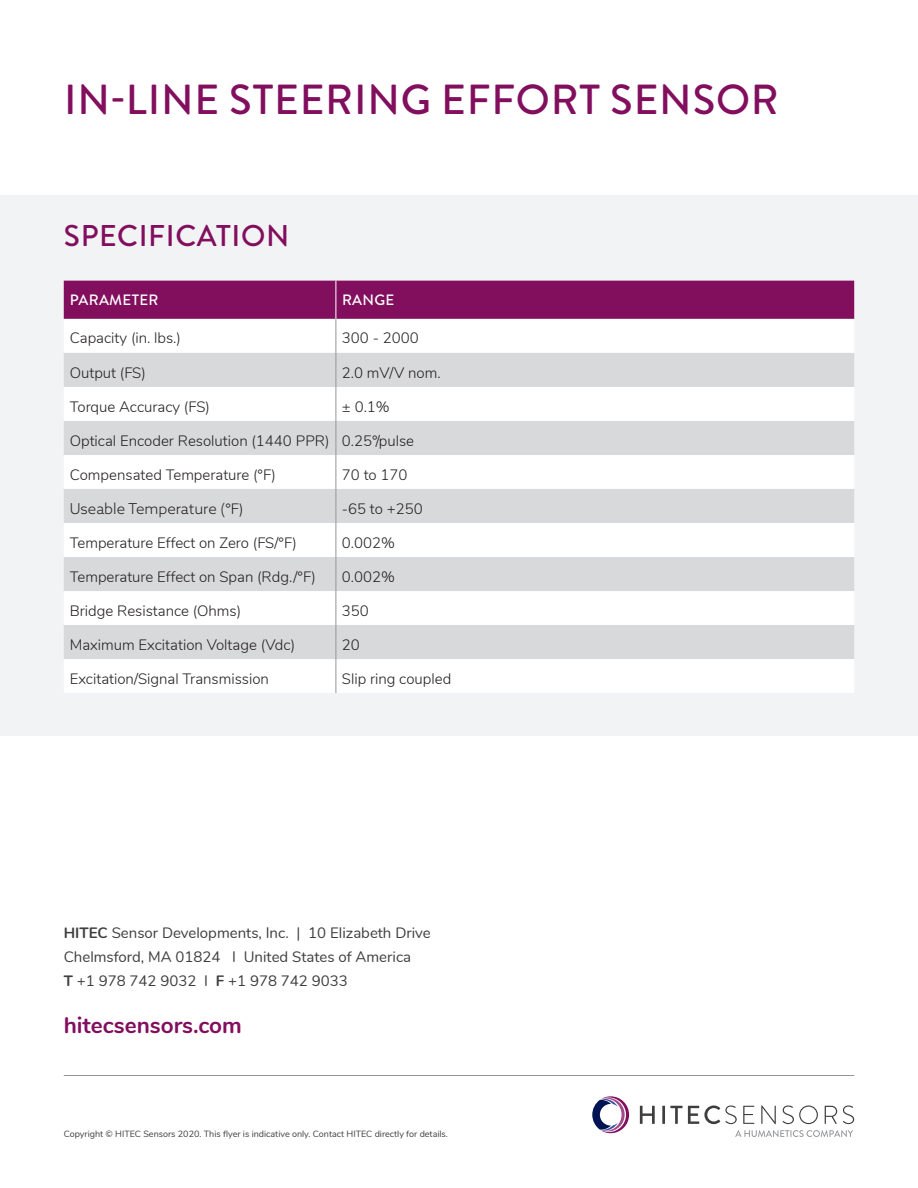
<style>
.page{position:relative;width:918px;height:1188px;background:#fff}
.page>*{position:absolute;margin:0;border:0;box-sizing:border-box;transform-origin:0 0}
.Main_heading{font:500 42px "Brandon Grotesque";letter-spacing:.02em;color:#820e5e}
.Secondary_heading{font:500 30px "Brandon Grotesque";letter-spacing:.02em;color:#820e5e}
.t1{font:700 22.5px "Nunito";color:#820e5e}
.Table_text{font:300 15px "Nunito";color:#231f20}
.Address{font:15px "Nunito";color:#3e3e3f}
.Table_text-2{font:300 15px "Azo Sans";color:#231f20}
.Table_title{font:500 15px "Brandon Grotesque";letter-spacing:.02em;color:#fff}
.t2{font:9px "Nunito";color:#3e3e3f}
.s1{font-family:"Nunito"}
.s2{font-weight:700}
</style>
<div class="page">
<div style="left:0;top:196px;width:918px;height:540px;background:#f2f3f4"></div>
<hr style="left:64px;top:1075px;width:790px;height:1px;background:#939598">
<svg style="left:592px;top:1096px;width:37px;height:37px"></svg>
<svg style="left:640px;top:1106px;width:15px;height:18px"></svg>
<hr style="left:662px;top:1106px;width:3px;height:18px;background:#3e3e3f">
<svg style="left:670px;top:1105px;width:67px;height:19px"></svg>
<svg style="left:743px;top:1106px;width:11px;height:18px"></svg>
<svg style="left:761px;top:1105px;width:15px;height:19px"></svg>
<svg style="left:783px;top:1105px;width:35px;height:19px"></svg>
<svg style="left:825px;top:1106px;width:12px;height:18px"></svg>
<svg style="left:843px;top:1105px;width:11px;height:19px"></svg>
<svg style="left:735px;top:1130px;width:118px;height:7px"></svg>
<div style="left:64px;top:281px;width:790px;height:38px;background:#820e5e"></div>
<div style="left:64px;top:319px;width:790px;height:374px;background:#fff"></div>
<svg style="left:64px;top:353px;width:790px;height:136px;fill:#d9dadc"></svg>
<svg style="left:64px;top:489px;width:790px;height:170px;fill:#d8d9db"></svg>
<hr style="left:336px;top:281px;width:1px;height:38px;background:#fff">
<hr style="left:336px;top:319px;width:1px;height:34px;background:#939598">
<hr style="left:336px;top:353px;width:1px;height:34px;background:#939598">
<hr style="left:336px;top:387px;width:1px;height:34px;background:#939598">
<hr style="left:336px;top:421px;width:1px;height:34px;background:#939598">
<hr style="left:336px;top:455px;width:1px;height:34px;background:#939598">
<hr style="left:336px;top:489px;width:1px;height:34px;background:#939598">
<hr style="left:336px;top:523px;width:1px;height:34px;background:#939598">
<hr style="left:336px;top:557px;width:1px;height:34px;background:#939598">
<hr style="left:336px;top:591px;width:1px;height:34px;background:#939598">
<hr style="left:336px;top:625px;width:1px;height:34px;background:#939598">
<hr style="left:336px;top:659px;width:1px;height:34px;background:#939598">
<p class="Main_heading" style="left:64px;top:71px;width:716px">IN-LINE STEERING EFFORT SENSOR</p>
<p class="Secondary_heading" style="left:64px;top:215px;width:227px">SPECIFICATION</p>
<p class="Table_title" style="left:70px;top:289px;width:90px">PARAMETER</p>
<p class="Table_title" style="left:342px;top:289px;width:54px">RANGE</p>
<p class="Table_text" style="left:70px;top:327px;width:113px">Capacity (in. lbs.)</p>
<p class="Table_text" style="left:342px;top:327px;width:78px">300 - 2000</p>
<p class="Table_text" style="left:70px;top:361px;width:78px">Output (FS)</p>
<p class="Table_text" style="left:342px;top:361px;width:100px">2.0 mV/V nom.</p>
<p class="Table_text" style="left:70px;top:395px;width:142px">Torque Accuracy (FS)</p>
<p class="Table_text" style="left:342px;top:395px;width:49px">± 0.1%</p>
<p class="Table_text" style="left:70px;top:429px;width:261px">Optical Encoder Resolution (1440 PPR)</p>
<p class="Table_text" style="left:342px;top:429px;width:74px">0.25°/pulse</p>
<p class="Table_text" style="left:70px;top:463px;width:208px">Compensated Temperature (°F)</p>
<p class="Table_text" style="left:342px;top:463px;width:67px">70 to 170</p>
<p class="Table_text-2" style="left:70px;top:498px;width:175px">Useable Temperature (<span class="s1">°F)</span></p>
<p class="Table_text" style="left:342px;top:497px;width:82px">-65 to +250</p>
<p class="Table_text" style="left:70px;top:531px;width:229px">Temperature Effect on Zero (FS/°F)</p>
<p class="Table_text" style="left:342px;top:531px;width:55px">0.002%</p>
<p class="Table_text" style="left:70px;top:565px;width:248px">Temperature Effect on Span (Rdg./°F)</p>
<p class="Table_text" style="left:342px;top:565px;width:55px">0.002%</p>
<p class="Table_text" style="left:70px;top:599px;width:173px">Bridge Resistance (Ohms)</p>
<p class="Table_text" style="left:342px;top:599px;width:28px">350</p>
<p class="Table_text" style="left:70px;top:633px;width:227px">Maximum Excitation Voltage (Vdc)</p>
<p class="Table_text" style="left:342px;top:633px;width:19px">20</p>
<p class="Table_text" style="left:70px;top:667px;width:201px">Excitation/Signal Transmission</p>
<p class="Table_text" style="left:342px;top:667px;width:111px">Slip ring coupled</p>
<p class="Address" style="left:64px;top:922px;width:368px"><span class="s2">HITEC</span> Sensor Developments, Inc. | 10 Elizabeth Drive</p>
<p class="Address" style="left:64px;top:946px;width:349px">Chelmsford, MA 01824 I United States of America</p>
<p class="Address" style="left:64px;top:970px;width:285px"><span class="s2">T</span> +1 978 742 9032 I <span class="s2">F</span> +1 978 742 9033</p>
<p class="t1" style="left:64px;top:1008px;width:180px">hitecsensors.com</p>
<p class="t2" style="left:64px;top:1127px;width:386px">Copyright © HITEC Sensors 2020. This flyer is indicative only. Contact HITEC directly for details.</p>
</div>
